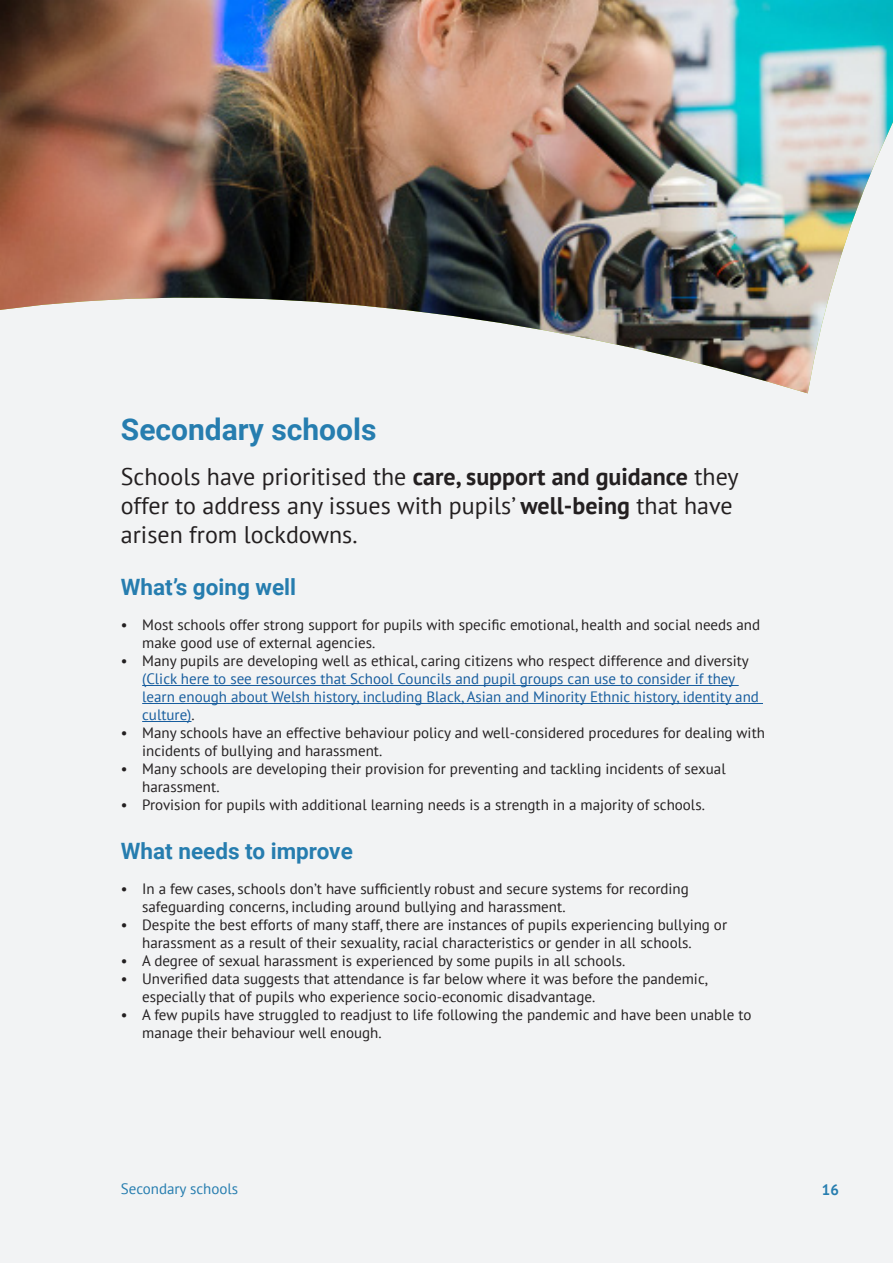
<style>
.page{position:relative;width:893px;height:1263px;background:#fff}
.page>*{position:absolute;margin:0;border:0;box-sizing:border-box;transform-origin:0 0}
.Heading_1_Glas{font:700 30px "Roboto";color:#267daf}
.Big_Paragraph{font:24px/28.8px "PT Sans";color:#231f20}
.Heading_2{font:700 22.5px "Roboto";color:#267daf}
.t1{font:15px/18px "PT Sans";color:#231f20}
.t2{font:15px/18px "PT Sans";color:#175d9e}
.Footer_Title{font:15px "PT Sans";color:#267daf}
.t3{font:700 15px "PT Sans";color:#267daf}
.s1{font-weight:700}
.s2{color:#231f20}
</style>
<div class="page">
<div style="left:1px;top:1px;width:892px;height:1262px;background:#f2f3f4"></div>
<hr style="left:142px;top:685px;width:597px;height:1px;background:#175d9e">
<hr style="left:142px;top:703px;width:621px;height:1px;background:#175d9e">
<hr style="left:142px;top:721px;width:49px;height:1px;background:#175d9e">
<img style="left:0;top:0;width:893px;height:393px">
<p class="Heading_1_Glas" style="left:121px;top:409px;width:257px">Secondary schools</p>
<p class="Big_Paragraph" style="left:121px;top:462px;width:619px">Schools have prioritised the <span class="s1">care, support and guidance</span> they offer to address any issues with pupils’ <span class="s1">well-being</span> that have arisen from lockdowns.</p>
<p class="Heading_2" style="left:121px;top:572px;width:177px">What’s going well</p>
<p class="t1" style="left:142px;top:616px;width:620px;text-indent:-21px">• Most schools offer strong support for pupils with specific emotional, health and social needs and make good use of external agencies.</p>
<p class="t2" style="left:142px;top:652px;width:618px;text-indent:-21px"><span class="s2">• Many pupils are developing well as ethical, caring citizens who respect difference and diversity </span>(Click here to see resources that School Councils and pupil groups can use to consider if they learn enough about Welsh history, including Black, Asian and Minority Ethnic history, identity and culture)<span class="s2">.</span></p>
<p class="t1" style="left:142px;top:724px;width:624px;text-indent:-21px">• Many schools have an effective behaviour policy and well-considered procedures for dealing with incidents of bullying and harassment.</p>
<p class="t1" style="left:142px;top:760px;width:585px;text-indent:-21px">• Many schools are developing their provision for preventing and tackling incidents of sexual harassment.</p>
<p class="t1" style="left:121px;top:796px;width:585px">• Provision for pupils with additional learning needs is a strength in a majority of schools.</p>
<p class="Heading_2" style="left:121px;top:835px;width:233px">What needs to improve</p>
<p class="t1" style="left:142px;top:879px;width:548px;text-indent:-21px">• In a few cases, schools don’t have sufficiently robust and secure systems for recording safeguarding concerns, including around bullying and harassment.</p>
<p class="t1" style="left:142px;top:915px;width:586px;text-indent:-21px">• Despite the best efforts of many staff, there are instances of pupils experiencing bullying or harassment as a result of their sexuality, racial characteristics or gender in all schools.</p>
<p class="t1" style="left:121px;top:951px;width:506px">• A degree of sexual harassment is experienced by some pupils in all schools.</p>
<p class="t1" style="left:142px;top:969px;width:567px;text-indent:-21px">• Unverified data suggests that attendance is far below where it was before the pandemic, especially that of pupils who experience socio-economic disadvantage.</p>
<p class="t1" style="left:142px;top:1005px;width:611px;text-indent:-21px">• A few pupils have struggled to readjust to life following the pandemic and have been unable to manage their behaviour well enough.</p>
<p class="Footer_Title" style="left:121px;top:1179px;width:119px">Secondary schools</p>
<p class="t3" style="left:822px;top:1180px;width:19px">16</p>
</div>
